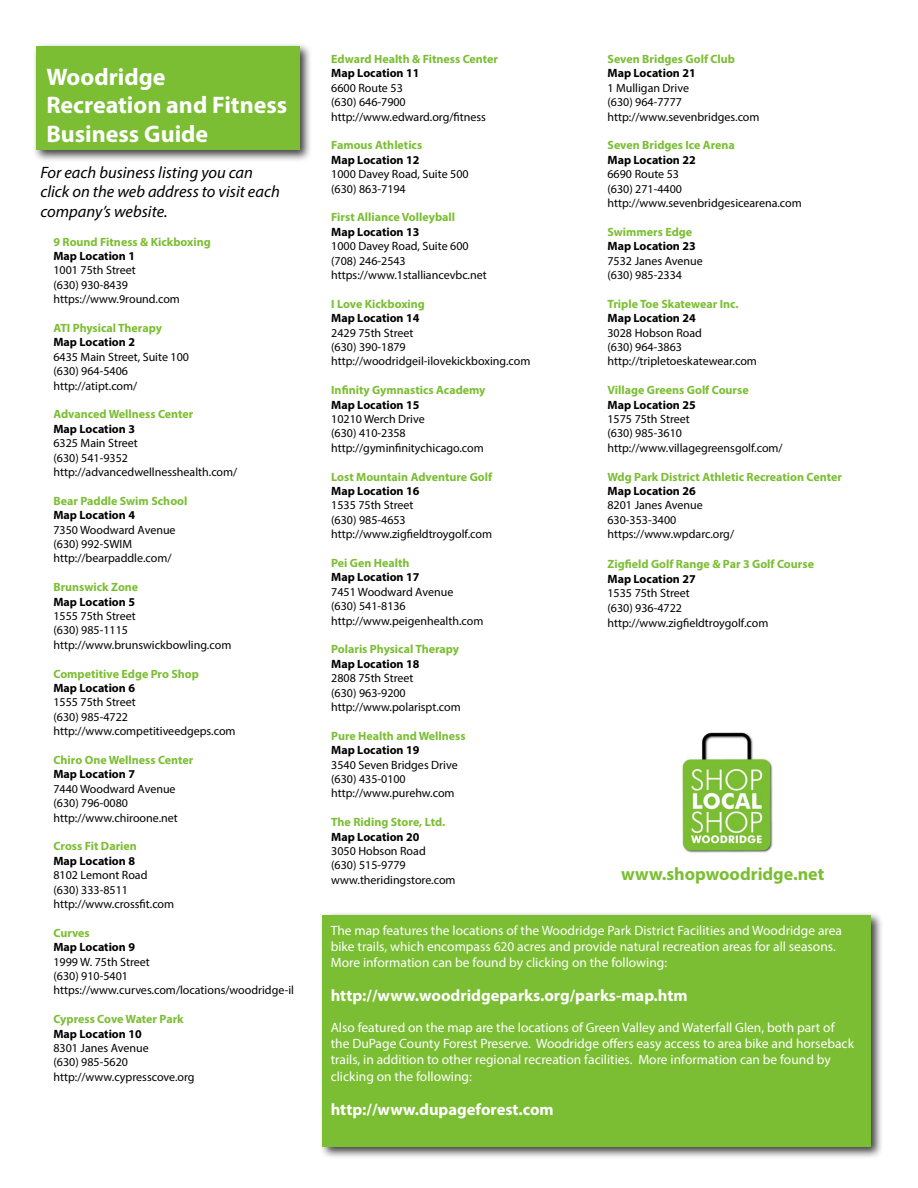
<style>
.page{position:relative;width:918px;height:1188px;background:#fff}
.page>*{position:absolute;margin:0;border:0;box-sizing:border-box;transform-origin:0 0}
.t1{font:700 24px/28.8px "Myriad Pro";color:#fff}
.t2{font:700 18px "Myriad Pro";color:#7bbe33}
.t3{font:italic 16.5px/19.8px "Myriad Pro";color:#000}
.t4{font:700 16.5px "Myriad Pro";color:#fff}
.t5{font:13.5px/16.2px "Myriad Pro";color:#fff}
.t6{font:12px/14.4px "Myriad Pro";color:#000}
.t7{font:700 12px "Myriad Pro";color:#7bbe33}
.t8{font:700 12px "Myriad Pro";color:#000}
</style>
<div class="page">
<div style="left:319px;top:912px;width:564px;height:247px;background:#000;opacity:.75"></div>
<div style="left:323px;top:915px;width:548px;height:231px;background:#7bbe33"></div>
<div style="left:32px;top:43px;width:281px;height:120px;background:#000;opacity:.75"></div>
<div style="left:37px;top:46px;width:263px;height:104px;background:#7bbe33"></div>
<img style="left:682px;top:732px;width:91px;height:121px">
<h1 class="t1" style="left:46px;top:61px;width:242px">Woodridge<br>Recreation and Fitness<br>Business Guide</h1>
<h3 class="t3" style="left:40px;top:162px;width:241px">For each business listing you can click on the web address to visit each company’s website.</h3>
<p class="t7" style="left:53px;top:234px;width:159px">9 Round Fitness &amp; Kickboxing</p>
<p class="t8" style="left:53px;top:248px;width:83px">Map Location 1</p>
<p class="t6" style="left:53px;top:263px;width:128px">1001 75th Street<br>(630) 930-8439 https://www.9round.com</p>
<p class="t7" style="left:53px;top:320px;width:110px">ATI Physical Therapy</p>
<p class="t8" style="left:53px;top:334px;width:83px">Map Location 2</p>
<p class="t6" style="left:53px;top:349px;width:137px">6435 Main Street, Suite 100 (630) 964-5406 http://atipt.com/</p>
<p class="t7" style="left:53px;top:406px;width:141px">Advanced Wellness Center</p>
<p class="t8" style="left:53px;top:421px;width:83px">Map Location 3</p>
<p class="t6" style="left:53px;top:436px;width:185px">6325 Main Street<br>(630) 541-9352 http://advancedwellnesshealth.com/</p>
<p class="t7" style="left:53px;top:493px;width:136px">Bear Paddle Swim School</p>
<p class="t8" style="left:53px;top:507px;width:83px">Map Location 4</p>
<p class="t6" style="left:53px;top:522px;width:124px">7350 Woodward Avenue (630) 992-SWIM http://bearpaddle.com/</p>
<p class="t7" style="left:53px;top:579px;width:86px">Brunswick Zone</p>
<p class="t8" style="left:53px;top:594px;width:83px">Map Location 5</p>
<p class="t6" style="left:53px;top:609px;width:179px">1555 75th Street<br>(630) 985-1115 http://www.brunswickbowling.com</p>
<p class="t7" style="left:53px;top:666px;width:147px">Competitive Edge Pro Shop</p>
<p class="t8" style="left:53px;top:680px;width:83px">Map Location 6</p>
<p class="t6" style="left:53px;top:695px;width:184px">1555 75th Street<br>(630) 985-4722 http://www.competitiveedgeps.com</p>
<p class="t7" style="left:53px;top:752px;width:141px">Chiro One Wellness Center</p>
<p class="t8" style="left:53px;top:766px;width:83px">Map Location 7</p>
<p class="t6" style="left:53px;top:781px;width:126px">7440 Woodward Avenue (630) 796-0080 http://www.chiroone.net</p>
<p class="t7" style="left:53px;top:838px;width:85px">Cross Fit Darien</p>
<p class="t8" style="left:53px;top:853px;width:83px">Map Location 8</p>
<p class="t6" style="left:53px;top:868px;width:122px">8102 Lemont Road (630) 333-8511 http://www.crossfit.com</p>
<p class="t7" style="left:53px;top:925px;width:38px">Curves</p>
<p class="t8" style="left:53px;top:939px;width:83px">Map Location 9</p>
<p class="t6" style="left:53px;top:954px;width:242px">1999 W. 75th Street<br>(630) 910-5401 https://www.curves.com/locations/woodridge-il</p>
<p class="t7" style="left:53px;top:1011px;width:132px">Cypress Cove Water Park</p>
<p class="t8" style="left:53px;top:1026px;width:90px">Map Location 10</p>
<p class="t6" style="left:53px;top:1041px;width:143px">8301 Janes Avenue<br>(630) 985-5620 http://www.cypresscove.org</p>
<p class="t7" style="left:331px;top:51px;width:168px">Edward Health &amp; Fitness Center</p>
<p class="t8" style="left:331px;top:66px;width:90px">Map Location 11</p>
<p class="t6" style="left:331px;top:80px;width:156px">6600 Route 53<br>(630) 646-7900 http://www.edward.org/fitness</p>
<p class="t7" style="left:331px;top:138px;width:93px">Famous Athletics</p>
<p class="t8" style="left:331px;top:152px;width:90px">Map Location 12</p>
<p class="t6" style="left:331px;top:167px;width:139px">1000 Davey Road, Suite 500 (630) 863-7194</p>
<p class="t7" style="left:331px;top:210px;width:125px">First Alliance Volleyball</p>
<p class="t8" style="left:331px;top:224px;width:90px">Map Location 13</p>
<p class="t6" style="left:331px;top:239px;width:157px">1000 Davey Road, Suite 600 (708) 246-2543 https://www.1stalliancevbc.net</p>
<p class="t7" style="left:331px;top:296px;width:95px">I Love Kickboxing</p>
<p class="t8" style="left:331px;top:310px;width:90px">Map Location 14</p>
<p class="t6" style="left:331px;top:325px;width:201px">2429 75th Street<br>(630) 390-1879 http://woodridgeil-ilovekickboxing.com</p>
<p class="t7" style="left:331px;top:382px;width:156px">Infinity Gymnastics Academy</p>
<p class="t8" style="left:331px;top:397px;width:90px">Map Location 15</p>
<p class="t6" style="left:331px;top:412px;width:154px">10210 Werch Drive<br>(630) 410-2358 http://gyminfinitychicago.com</p>
<p class="t7" style="left:331px;top:469px;width:163px">Lost Mountain Adventure Golf</p>
<p class="t8" style="left:331px;top:483px;width:90px">Map Location 16</p>
<p class="t6" style="left:331px;top:498px;width:162px">1535 75th Street<br>(630) 985-4653 http://www.zigfieldtroygolf.com</p>
<p class="t7" style="left:331px;top:555px;width:80px">Pei Gen Health</p>
<p class="t8" style="left:331px;top:570px;width:90px">Map Location 17</p>
<p class="t6" style="left:331px;top:584px;width:154px">7451 Woodward Avenue<br>(630) 541-8136 http://www.peigenhealth.com</p>
<p class="t7" style="left:331px;top:642px;width:130px">Polaris Physical Therapy</p>
<p class="t8" style="left:331px;top:656px;width:90px">Map Location 18</p>
<p class="t6" style="left:331px;top:671px;width:131px">2808 75th Street<br>(630) 963-9200 http://www.polarispt.com</p>
<p class="t7" style="left:331px;top:728px;width:136px">Pure Health and Wellness</p>
<p class="t8" style="left:331px;top:742px;width:90px">Map Location 19</p>
<p class="t6" style="left:331px;top:757px;width:128px">3540 Seven Bridges Drive (630) 435-0100 http://www.purehw.com</p>
<p class="t7" style="left:331px;top:814px;width:116px">The Riding Store, Ltd.</p>
<p class="t8" style="left:331px;top:829px;width:90px">Map Location 20</p>
<p class="t6" style="left:331px;top:844px;width:126px">3050 Hobson Road<br>(630) 515-9779 www.theridingstore.com</p>
<p class="t7" style="left:608px;top:51px;width:129px">Seven Bridges Golf Club</p>
<p class="t8" style="left:608px;top:66px;width:90px">Map Location 21</p>
<p class="t6" style="left:608px;top:80px;width:154px">1 Mulligan Drive<br>(630) 964-7777 http://www.sevenbridges.com</p>
<p class="t7" style="left:608px;top:138px;width:129px">Seven Bridges Ice Arena</p>
<p class="t8" style="left:608px;top:152px;width:90px">Map Location 22</p>
<p class="t6" style="left:608px;top:167px;width:196px">6690 Route 53<br>(630) 271-4400 http://www.sevenbridgesicearena.com</p>
<p class="t7" style="left:608px;top:224px;width:86px">Swimmers Edge</p>
<p class="t8" style="left:608px;top:238px;width:90px">Map Location 23</p>
<p class="t6" style="left:608px;top:253px;width:97px">7532 Janes Avenue (630) 985-2334</p>
<p class="t7" style="left:608px;top:296px;width:133px">Triple Toe Skatewear Inc.</p>
<p class="t8" style="left:608px;top:310px;width:90px">Map Location 24</p>
<p class="t6" style="left:608px;top:325px;width:151px">3028 Hobson Road<br>(630) 964-3863 http://tripletoeskatewear.com</p>
<p class="t7" style="left:608px;top:382px;width:143px">Village Greens Golf Course</p>
<p class="t8" style="left:608px;top:397px;width:90px">Map Location 25</p>
<p class="t6" style="left:608px;top:412px;width:177px">1575 75th Street<br>(630) 985-3610 http://www.villagegreensgolf.com/</p>
<p class="t7" style="left:608px;top:469px;width:236px">Wdg Park District Athletic Recreation Center</p>
<p class="t8" style="left:608px;top:483px;width:90px">Map Location 26</p>
<p class="t6" style="left:608px;top:498px;width:128px">8201 Janes Avenue<br>630-353-3400 https://www.wpdarc.org/</p>
<p class="t7" style="left:608px;top:556px;width:208px">Zigfield Golf Range &amp; Par 3 Golf Course</p>
<p class="t8" style="left:608px;top:571px;width:90px">Map Location 27</p>
<p class="t6" style="left:608px;top:586px;width:84px">1535 75th Street (630) 936-4722</p>
<p class="t6" style="left:608px;top:616px;width:162px">http://www.zigfieldtroygolf.com</p>
<h2 class="t2" style="left:621px;top:862px;width:205px">www.shopwoodridge.net</h2>
<p class="t5" style="left:331px;top:922px;width:513px">The map features the locations of the Woodridge Park District Facilities and Woodridge area bike trails, which encompass 620 acres and provide natural recreation areas for all seasons.<br>More information can be found by clicking on the following:</p>
<h3 class="t4" style="left:331px;top:985px;width:359px">http://www.woodridgeparks.org/parks-map.htm</h3>
<p class="t5" style="left:331px;top:1019px;width:525px">Also featured on the map are the locations of Green Valley and Waterfall Glen, both part of the DuPage County Forest Preserve. Woodridge offers easy access to area bike and horseback trails, in addition to other regional recreation facilities. More information can be found by clicking on the following:</p>
<h3 class="t4" style="left:331px;top:1099px;width:225px">http://www.dupageforest.com</h3>
</div>
